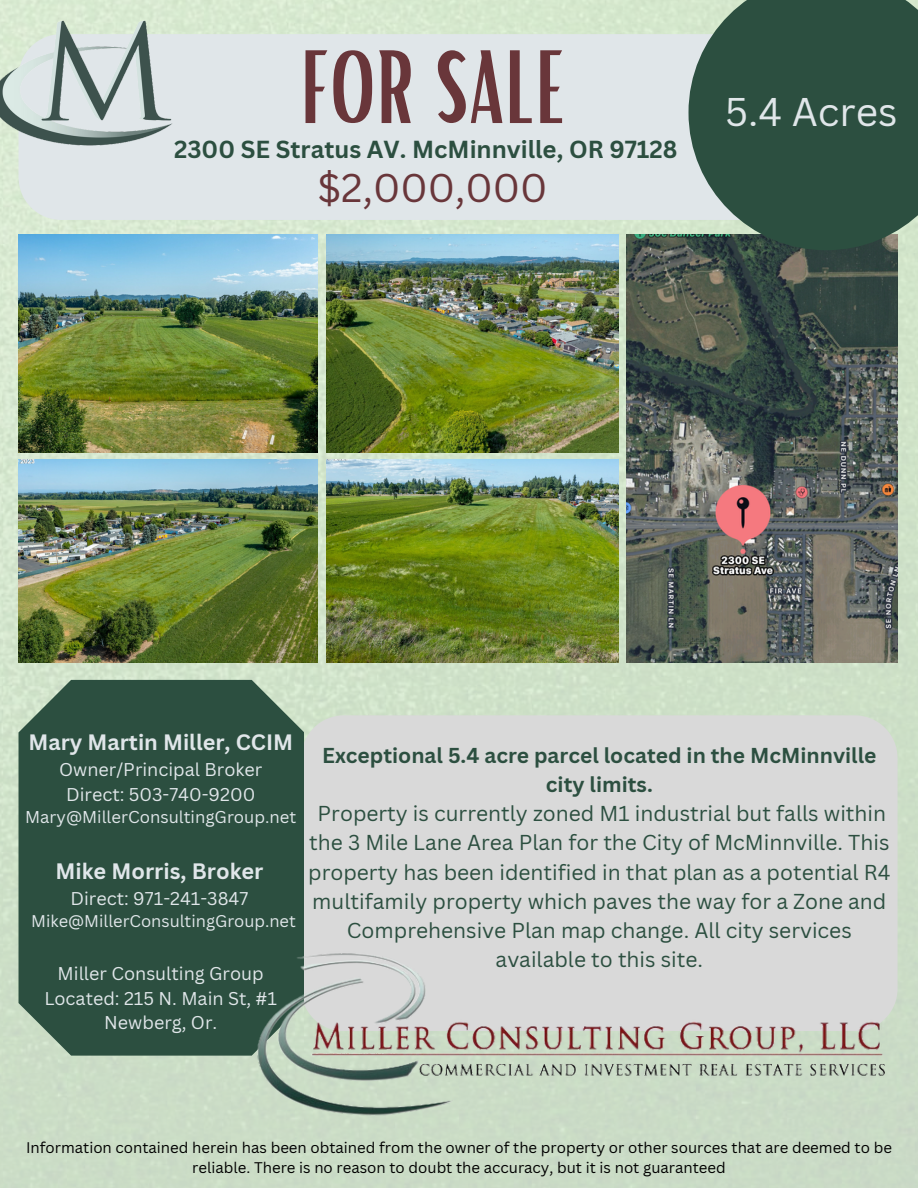
<style>
.page{position:relative;width:918px;height:1188px;background:#fff}
.page>*{position:absolute;margin:0;border:0;box-sizing:border-box;transform-origin:0 0}
.t1{font:100.5px "Bright";color:#69363a}
.t2{font:39px "Canva Sans";color:#69363a}
.t3{font:39px "Canva Sans";color:#e0e6e9}
.t4{font:700 24px "Canva Sans";color:#2c4f40}
.t5{font:700 21.75px "Canva Sans";color:#e0e6e9}
.t6{font:21px/29.2px "Canva Sans";color:#2c4f40;text-align:center}
.t7{font:18px/24.8px "Canva Sans";color:#e0e6e9;text-align:center}
.t8{font:18px "Canva Sans";color:#000}
.t9{font:16.65px "Canva Sans";color:#e0e6e9}
.t10{font:16.5px "Canva Sans";color:#e0e6e9}
.t11{font:15px/20.2px "Canva Sans";color:#000;text-align:center}
.s1{font-weight:700}
</style>
<div class="page">
<img style="left:0;top:0;width:918px;height:1188px">
<div style="left:274px;top:34px;width:414px;height:186px;background:#e0e6e9"></div>
<img style="left:0;top:0;width:274px;height:276px">
<div style="left:301px;top:715px;width:596px;height:316px;background:#d9d9d9;border-radius:43px"></div>
<div style="left:19px;top:680px;width:285px;height:376px;background:#2c4f40"></div>
<img style="left:244px;top:929px;width:666px;height:206px">
<img style="left:627px;top:234px;width:271px;height:429px">
<svg style="left:688px;top:0;width:230px;height:250px;background:#3c5c4e"></svg>
<img style="left:326px;top:234px;width:293px;height:218px">
<img style="left:326px;top:460px;width:293px;height:202px">
<img style="left:19px;top:460px;width:299px;height:202px">
<img style="left:19px;top:234px;width:299px;height:218px">
<p class="t1" style="left:300px;top:23px;width:267px">FOR SALE</p>
<h5 class="t4" style="left:174px;top:132px;width:505px">2300 SE Stratus AV. McMinnville, OR 97128</h5>
<p class="t2" style="left:317px;top:161px;width:232px">$2,000,000</p>
<p class="t8" style="left:457px;top:271px;width:6px">.</p>
<h5 class="t3" style="left:725px;top:84px;width:174px">5.4 Acres</h5>
<p class="t5" style="left:28px;top:727px;width:266px">Mary Martin Miller, CCIM</p>
<p class="t7" style="left:59px;top:757px;width:205px">Owner/Principal Broker<br>Direct: 503-740-9200</p>
<p class="t9" style="left:25px;top:805px;width:273px">Mary@MillerConsultingGroup.net</p>
<p class="t5" style="left:56px;top:856px;width:209px">Mike Morris, Broker</p>
<p class="t7" style="left:71px;top:885px;width:179px">Direct: 971-241-3847</p>
<p class="t10" style="left:31px;top:910px;width:266px">Mike@MillerConsultingGroup.net</p>
<h5 class="t7" style="left:44px;top:961px;width:234px">Miller Consulting Group<br>Located: 215 N. Main St, #1<br>Newberg, Or.</h5>
<h2 class="t6" style="left:308px;top:740px;width:584px"><span class="s1">Exceptional 5.4 acre parcel located in the McMinnville city limits.<br></span>Property is currently zoned M1 industrial but falls within the 3 Mile Lane Area Plan for the City of McMinnville. This property has been identified in that plan as a potential R4 multifamily property which paves the way for a Zone and Comprehensive Plan map change. All city services available to this site.</h2>
<h4 class="t11" style="left:26px;top:1137px;width:867px">Information contained herein has been obtained from the owner of the property or other sources that are deemed to be reliable. There is no reason to doubt the accuracy, but it is not guaranteed</h4>
</div>
